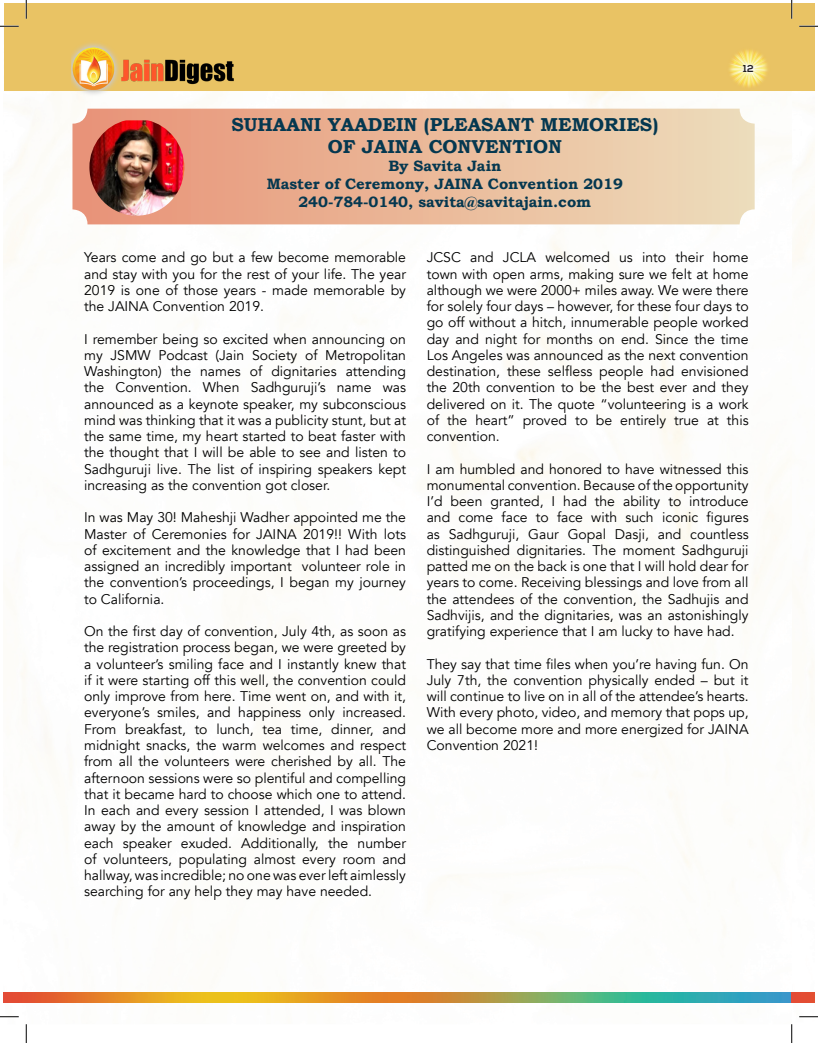
<style>
.page{position:relative;width:818px;height:1043px;background:#fff}
.page>*{position:absolute;margin:0;border:0;box-sizing:border-box;transform-origin:0 0}
.t1{font:700 18.75px/22.5px "Bookman Old Style";color:#053850;text-align:center}
.t2{font:700 15px "Bookman Old Style";color:#053850}
.t3{font:14px/16.2px "Avenir";color:#000;text-align:justify}
.t4{font:700 10px "Nexa";color:#231f20}
</style>
<div class="page">
<img style="left:791px;top:146px;width:23px;height:891px">
<img style="left:4px;top:91px;width:787px;height:927px">
<div style="left:4px;top:4px;width:787px;height:87px;background:#e9c364"></div>
<div style="left:791px;top:4px;width:23px;height:87px;background:#e9c364"></div>
<img style="left:729px;top:50px;width:39px;height:37px">
<img style="left:4px;top:992px;width:810px;height:10px">
<img style="left:71px;top:43px;width:173px;height:54px">
<svg style="left:72px;top:109px;width:682px;height:115px"></svg>
<img style="left:89px;top:120px;width:95px;height:96px">
<svg style="left:0;top:25px;width:19px;height:2px"></svg>
<svg style="left:799px;top:25px;width:19px;height:2px"></svg>
<svg style="left:0;top:1015px;width:19px;height:2px"></svg>
<svg style="left:799px;top:1015px;width:19px;height:2px"></svg>
<svg style="left:25px;top:0;width:2px;height:19px"></svg>
<svg style="left:25px;top:1024px;width:2px;height:18px"></svg>
<svg style="left:790px;top:0;width:2px;height:19px"></svg>
<svg style="left:791px;top:1024px;width:1px;height:18px"></svg>
<p class="t1" style="left:231px;top:113px;width:428px">SUHAANI YAADEIN (PLEASANT MEMORIES)<br>OF JAINA CONVENTION</p>
<p class="t2" style="left:388px;top:155px;width:114px">By Savita Jain</p>
<p class="t2" style="left:267px;top:173px;width:358px">Master of Ceremony, JAINA Convention 2019</p>
<p class="t2" style="left:298px;top:191px;width:294px">240-784-0140, savita@savitajain.com</p>
<p class="t4" style="left:743px;top:63px;width:12px">12</p>
<p class="t3" style="left:84px;top:249px;width:323px">Years come and go but a few become memorable and stay with you for the rest of your life. The year 2019 is one of those years - made memorable by the JAINA Convention 2019.</p>
<p class="t3" style="left:84px;top:331px;width:323px">I remember being so excited when announcing on my JSMW Podcast (Jain Society of Metropolitan Washington) the names of dignitaries attending the Convention. When Sadhguruji’s name was announced as a keynote speaker, my subconscious mind was thinking that it was a publicity stunt, but at the same time, my heart started to beat faster with the thought that I will be able to see and listen to Sadhguruji live. The list of inspiring speakers kept increasing as the convention got closer.</p>
<p class="t3" style="left:84px;top:509px;width:323px">In was May 30! Maheshji Wadher appointed me the Master of Ceremonies for JAINA 2019!! With lots of excitement and the knowledge that I had been assigned an incredibly important volunteer role in the convention’s proceedings, I began my journey to California.</p>
<p class="t3" style="left:84px;top:623px;width:323px">On the first day of convention, July 4th, as soon as the registration process began, we were greeted by a volunteer’s smiling face and I instantly knew that if it were starting off this well, the convention could only improve from here. Time went on, and with it, everyone’s smiles, and happiness only increased.<br>From breakfast, to lunch, tea time, dinner, and midnight snacks, the warm welcomes and respect from all the volunteers were cherished by all. The afternoon sessions were so plentiful and compelling that it became hard to choose which one to attend.<br>In each and every session I attended, I was blown away by the amount of knowledge and inspiration each speaker exuded. Additionally, the number of volunteers, populating almost every room and hallway, was incredible; no one was ever left aimlessly searching for any help they may have needed.</p>
<p class="t3" style="left:426px;top:249px;width:323px">JCSC and JCLA welcomed us into their home town with open arms, making sure we felt at home although we were 2000+ miles away. We were there for solely four days – however, for these four days to go off without a hitch, innumerable people worked day and night for months on end. Since the time Los Angeles was announced as the next convention destination, these selfless people had envisioned the 20th convention to be the best ever and they delivered on it. The quote “volunteering is a work of the heart” proved to be entirely true at this convention.</p>
<p class="t3" style="left:426px;top:461px;width:323px">I am humbled and honored to have witnessed this monumental convention. Because of the opportunity I’d been granted, I had the ability to introduce and come face to face with such iconic figures as Sadhguruji, Gaur Gopal Dasji, and countless distinguished dignitaries. The moment Sadhguruji patted me on the back is one that I will hold dear for years to come. Receiving blessings and love from all the attendees of the convention, the Sadhujis and Sadhvijis, and the dignitaries, was an astonishingly gratifying experience that I am lucky to have had.</p>
<p class="t3" style="left:426px;top:656px;width:323px">They say that time files when you’re having fun. On July 7th, the convention physically ended – but it will continue to live on in all of the attendee’s hearts.<br>With every photo, video, and memory that pops up, we all become more and more energized for JAINA Convention 2021!</p>
</div>
